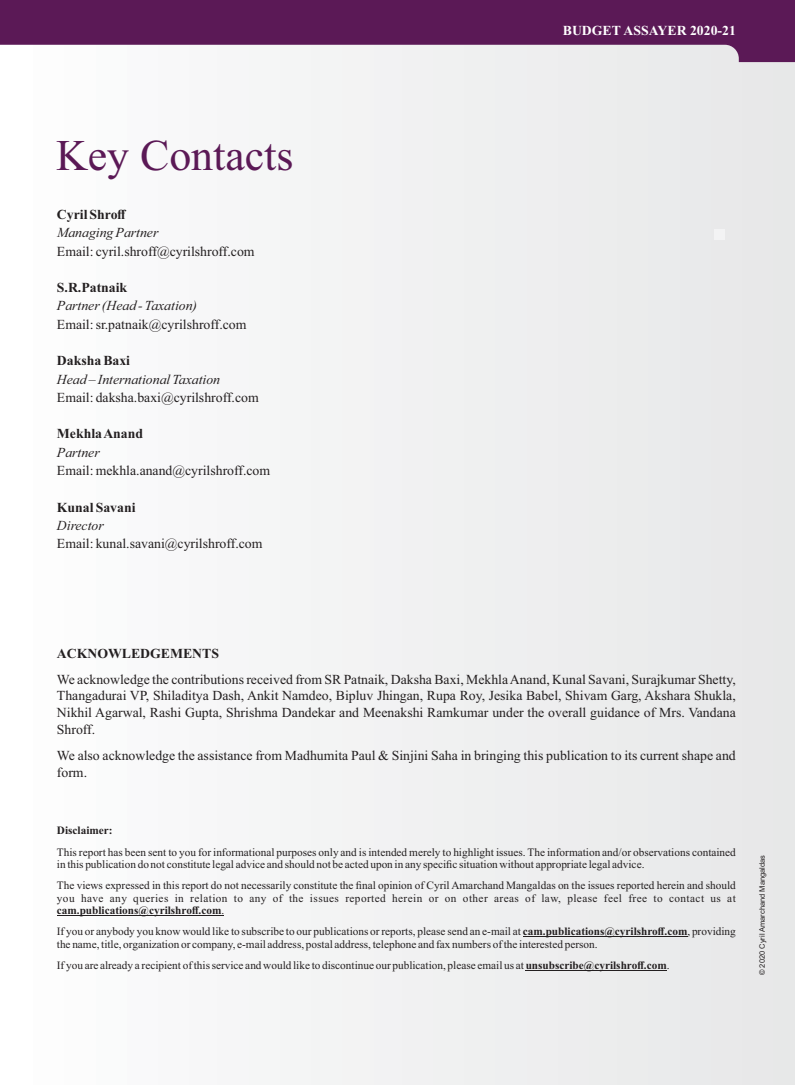
<style>
.page{position:relative;width:795px;height:1085px;background:#fff}
.page>*{position:absolute;margin:0;border:0;box-sizing:border-box;transform-origin:0 0}
.t1{font:43.75px "Times New Roman";color:#5b1956}
.t2{font:13.75px/16.8px "Times New Roman";color:#231f20;text-align:justify}
.t3{font:italic 13.75px "Times New Roman";color:#231f20}
.t4{font:700 13.75px "Times New Roman";color:#231f20}
.t5{font:700 13.75px "Times New Roman";color:#fff}
.t6{font:11.25px/12.5px "Times New Roman";color:#231f20}
.t7{font:700 11.25px "Times New Roman";color:#231f20}
.t8{font:7.5px "Arial";color:#231f20}
.s1{font-weight:700}
</style>
<div class="page">
<div style="left:0;top:0;width:794px;height:1085px;background:#f2f2f3"></div>
<svg style="left:0;top:0;width:794px;height:62px;fill:#5b1956"></svg>
<hr style="left:57px;top:915px;width:164px;height:1px;background:#231f20">
<hr style="left:522px;top:936px;width:165px;height:1px;background:#231f20">
<hr style="left:525px;top:970px;width:141px;height:1px;background:#231f20">
<p class="t5" style="left:562px;top:26px;width:174px">BUDGET ASSAYER 2020-21</p>
<h1 class="t1" style="left:56px;top:140px;width:238px">Key Contacts</h1>
<p class="t4" style="left:57px;top:210px;width:71px">Cyril Shroff</p>
<p class="t3" style="left:57px;top:228px;width:103px">Managing Partner</p>
<p class="t2" style="left:57px;top:244px;width:199px">Email: cyril.shroff@cyrilshroff.com</p>
<p class="t4" style="left:57px;top:283px;width:72px">S.R.Patnaik</p>
<p class="t3" style="left:57px;top:301px;width:142px">Partner (Head - Taxation)</p>
<p class="t2" style="left:57px;top:317px;width:191px">Email: sr.patnaik@cyrilshroff.com</p>
<p class="t4" style="left:57px;top:356px;width:75px">Daksha Baxi</p>
<p class="t3" style="left:57px;top:374px;width:165px">Head – International Taxation</p>
<p class="t2" style="left:57px;top:390px;width:203px">Email: daksha.baxi@cyrilshroff.com</p>
<p class="t4" style="left:57px;top:429px;width:88px">Mekhla Anand</p>
<p class="t3" style="left:57px;top:447px;width:44px">Partner</p>
<p class="t2" style="left:57px;top:463px;width:215px">Email: mekhla.anand@cyrilshroff.com</p>
<p class="t4" style="left:57px;top:502px;width:80px">Kunal Savani</p>
<p class="t3" style="left:57px;top:520px;width:48px">Director</p>
<p class="t2" style="left:57px;top:536px;width:207px">Email: kunal.savani@cyrilshroff.com</p>
<p class="t4" style="left:57px;top:648px;width:163px">ACKNOWLEDGEMENTS</p>
<p class="t2" style="left:57px;top:672px;width:680px">We acknowledge the contributions received from SR Patnaik, Daksha Baxi, Mekhla Anand, Kunal Savani, Surajkumar Shetty, Thangadurai VP, Shiladitya Dash, Ankit Namdeo, Bipluv Jhingan, Rupa Roy, Jesika Babel, Shivam Garg, Akshara Shukla, Nikhil Agarwal, Rashi Gupta, Shrishma Dandekar and Meenakshi Ramkumar under the overall guidance of Mrs. Vandana Shroff.</p>
<p class="t2" style="left:57px;top:748px;width:680px">We also acknowledge the assistance from Madhumita Paul &amp; Sinjini Saha in bringing this publication to its current shape and form.</p>
<p class="t7" style="left:57px;top:827px;width:57px">Disclaimer:</p>
<p class="t6" style="left:57px;top:846px;width:680px">This report has been sent to you for informational purposes only and is intended merely to highlight issues. The information and/or observations contained in this publication do not constitute legal advice and should not be acted upon in any specific situation without appropriate legal advice.</p>
<p class="t6" style="left:57px;top:880px;width:680px;text-align:justify">The views expressed in this report do not necessarily constitute the final opinion of Cyril Amarchand Mangaldas on the issues reported herein and should you have any queries in relation to any of the issues reported herein or on other areas of law, please feel free to contact us at <span class="s1">cam.publications@cyrilshroff.com</span>.</p>
<p class="t6" style="left:57px;top:926px;width:680px">If you or anybody you know would like to subscribe to our publications or reports, please send an e-mail at <span class="s1">cam.publications@cyrilshroff.com</span>, providing the name, title, organization or company, e-mail address, postal address, telephone and fax numbers of the interested person.</p>
<p class="t6" style="left:57px;top:960px;width:614px">If you are already a recipient of this service and would like to discontinue our publication, please email us at <span class="s1">unsubscribe@cyrilshroff.com</span>.</p>
<p class="t8" style="left:758px;top:975px;width:122px;rotate:-90deg">© 2020 Cyril Amarchand Mangaldas</p>
</div>
